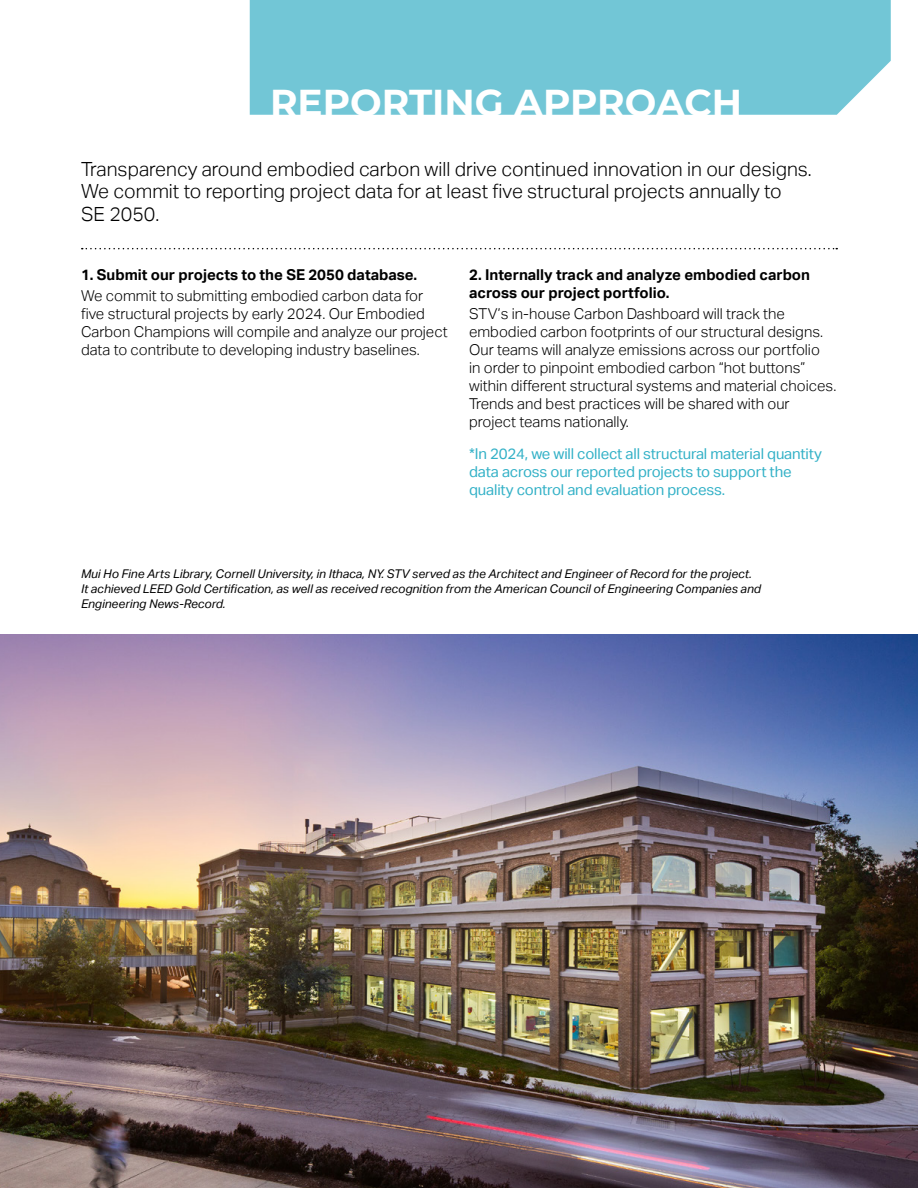
<style>
.page{position:relative;width:918px;height:1188px;background:#fff}
.page>*{position:absolute;margin:0;border:0;box-sizing:border-box;transform-origin:0 0}
.t1{font:700 37.5px "Montserrat";color:#fff}
.t2{font:300 19.5px/22.5px "Aktiv Grotesk";color:#000}
.t3{font:300 15px/18px "Aktiv Grotesk";color:#000}
.t4{font:15px/18px "Aktiv Grotesk";letter-spacing:-.01em;color:#33b1c7}
.t5{font:700 15px/18px "Aktiv Grotesk";color:#000}
.t6{font:italic 12px/15px "Aktiv Grotesk";color:#000}
</style>
<div class="page">
<div style="left:250px;top:0;width:641px;height:115px;background:#72c6d6"></div>
<img style="left:0;top:634px;width:918px;height:554px">
<svg style="left:82px;top:248px;width:755px;height:1px"></svg>
<h1 class="t1" style="left:270px;top:76px;width:474px">REPORTING APPROACH</h1>
<h2 class="t2" style="left:81px;top:158px;width:732px">Transparency around embodied carbon will drive continued innovation in our designs.<br>We commit to reporting project data for at least five structural projects annually to<br>SE 2050.</h2>
<p class="t5" style="left:81px;top:265px;width:338px">1. Submit our projects to the SE 2050 database.</p>
<p class="t3" style="left:81px;top:287px;width:368px">We commit to submitting embodied carbon data for five structural projects by early 2024. Our Embodied Carbon Champions will compile and analyze our project data to contribute to developing industry baselines.</p>
<p class="t5" style="left:469px;top:265px;width:342px">2. Internally track and analyze embodied carbon across our project portfolio.</p>
<p class="t3" style="left:469px;top:305px;width:369px">STV’s in-house Carbon Dashboard will track the embodied carbon footprints of our structural designs.<br>Our teams will analyze emissions across our portfolio<br>in order to pinpoint embodied carbon “hot buttons” within different structural systems and material choices.<br>Trends and best practices will be shared with our project teams nationally.</p>
<p class="t4" style="left:469px;top:444px;width:354px">*In 2024, we will collect all structural material quantity data across our reported projects to support the quality control and evaluation process.</p>
<p class="t6" style="left:81px;top:566px;width:682px">Mui Ho Fine Arts Library, Cornell University, in Ithaca, NY. STV served as the Architect and Engineer of Record for the project.<br>It achieved LEED Gold Certification, as well as received recognition from the American Council of Engineering Companies and<br>Engineering News-Record.</p>
</div>
